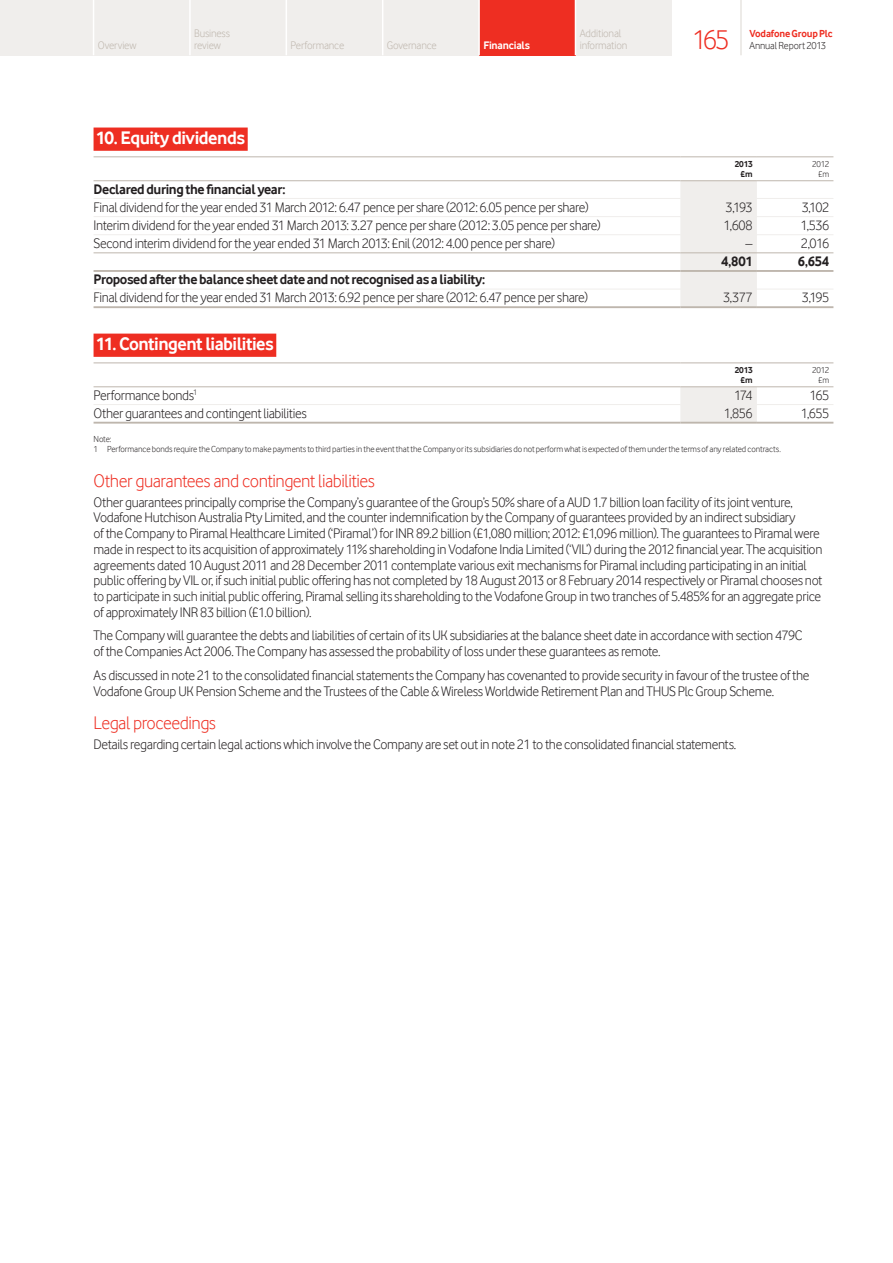
<style>
.page{position:relative;width:893px;height:1263px;background:#fff}
.page>*{position:absolute;margin:0;border:0;box-sizing:border-box;transform-origin:0 0}
.t1{font:28.5px "Vodafone Lt";color:#ee2e22}
.t2{font:18.75px "Vodafone Lt";letter-spacing:-.025em;color:#ee2e22}
.t3{font:700 18.75px "Vodafone Rg";letter-spacing:-.025em;color:#fff}
.t4{font:14.25px/15.8px "Vodafone Lt";letter-spacing:-.025em;color:#231f20}
.t5{font:700 14.25px "Vodafone Rg";letter-spacing:-.02em;color:#231f20}
.t6{font:11.25px/12px "Vodafone Lt";letter-spacing:-.015em;color:#beb6ad}
.t7{font:700 11.25px "Vodafone Rg";letter-spacing:-.02em;color:#fff}
.t8{font:700 10.5px "Vodafone Rg";letter-spacing:-.02em;color:#ee2e22}
.t9{font:10.5px "Vodafone Lt";letter-spacing:-.01em;color:#231f20}
.t10{font:9px/10.5px "Vodafone Lt";letter-spacing:-.01em;color:#231f20}
.t11{font:700 9px "Vodafone Rg";letter-spacing:-.02em;color:#231f20}
.s1{font-family:"Vodafone Rg";font-weight:700}
</style>
<div class="page">
<div style="left:94px;top:128px;width:154px;height:23px;background:#ee2e22"></div>
<div style="left:94px;top:334px;width:182px;height:23px;background:#ee2e22"></div>
<div style="left:680px;top:181px;width:77px;height:125px;background:#f0eeec"></div>
<hr style="left:94px;top:198px;width:586px;height:1px;background:#f0eeec">
<hr style="left:680px;top:198px;width:77px;height:1px;background:#f0eeec">
<hr style="left:757px;top:198px;width:76px;height:1px;background:#f0eeec">
<hr style="left:94px;top:216px;width:586px;height:1px;background:#f0eeec">
<hr style="left:680px;top:216px;width:77px;height:1px;background:#f0eeec">
<hr style="left:757px;top:216px;width:76px;height:1px;background:#f0eeec">
<hr style="left:94px;top:234px;width:586px;height:1px;background:#f0eeec">
<hr style="left:680px;top:234px;width:77px;height:1px;background:#f0eeec">
<hr style="left:757px;top:234px;width:76px;height:1px;background:#f0eeec">
<hr style="left:94px;top:289px;width:586px;height:1px;background:#f0eeec">
<hr style="left:680px;top:289px;width:77px;height:1px;background:#f0eeec">
<hr style="left:757px;top:289px;width:76px;height:1px;background:#f0eeec">
<hr style="left:94px;top:156px;width:586px;height:1px;background:#beb6ad">
<hr style="left:680px;top:156px;width:77px;height:1px;background:#beb6ad">
<hr style="left:757px;top:156px;width:76px;height:1px;background:#beb6ad">
<hr style="left:94px;top:180px;width:586px;height:1px;background:#beb6ad">
<hr style="left:680px;top:180px;width:77px;height:1px;background:#beb6ad">
<hr style="left:757px;top:180px;width:76px;height:1px;background:#beb6ad">
<hr style="left:94px;top:252px;width:586px;height:1px;background:#beb6ad">
<hr style="left:680px;top:252px;width:77px;height:1px;background:#beb6ad">
<hr style="left:757px;top:252px;width:76px;height:1px;background:#beb6ad">
<hr style="left:94px;top:270px;width:586px;height:2px;background:#beb6ad">
<hr style="left:680px;top:270px;width:77px;height:2px;background:#beb6ad">
<hr style="left:757px;top:270px;width:76px;height:2px;background:#beb6ad">
<hr style="left:94px;top:306px;width:586px;height:2px;background:#beb6ad">
<hr style="left:680px;top:306px;width:77px;height:2px;background:#beb6ad">
<hr style="left:757px;top:306px;width:76px;height:2px;background:#beb6ad">
<div style="left:680px;top:387px;width:77px;height:35px;background:#f0eeec"></div>
<hr style="left:94px;top:404px;width:586px;height:1px;background:#f0eeec">
<hr style="left:680px;top:404px;width:77px;height:1px;background:#f0eeec">
<hr style="left:757px;top:404px;width:76px;height:1px;background:#f0eeec">
<hr style="left:94px;top:362px;width:586px;height:1px;background:#beb6ad">
<hr style="left:680px;top:362px;width:77px;height:1px;background:#beb6ad">
<hr style="left:757px;top:362px;width:76px;height:1px;background:#beb6ad">
<hr style="left:94px;top:386px;width:586px;height:1px;background:#beb6ad">
<hr style="left:680px;top:386px;width:77px;height:1px;background:#beb6ad">
<hr style="left:757px;top:386px;width:76px;height:1px;background:#beb6ad">
<hr style="left:94px;top:422px;width:586px;height:2px;background:#beb6ad">
<hr style="left:680px;top:422px;width:77px;height:2px;background:#beb6ad">
<hr style="left:757px;top:422px;width:76px;height:2px;background:#beb6ad">
<hr style="left:741px;top:0;width:1px;height:55px;background:#dcd8d2">
<div style="left:0;top:0;width:672px;height:55px;background:#f0eeec"></div>
<div style="left:479px;top:0;width:96px;height:55px;background:#ee2e22"></div>
<hr style="left:189px;top:0;width:2px;height:55px;background:#fff">
<hr style="left:93px;top:0;width:1px;height:55px;background:#fff">
<hr style="left:286px;top:0;width:1px;height:55px;background:#fff">
<hr style="left:382px;top:0;width:1px;height:55px;background:#fff">
<hr style="left:478px;top:0;width:2px;height:55px;background:#fff">
<hr style="left:575px;top:0;width:1px;height:55px;background:#fff">
<p class="t6" style="left:194px;top:27px;width:37px">Business review</p>
<p class="t6" style="left:291px;top:39px;width:55px">Performance</p>
<p class="t6" style="left:387px;top:39px;width:51px">Governance</p>
<p class="t7" style="left:483px;top:39px;width:48px">Financials</p>
<p class="t6" style="left:580px;top:27px;width:49px">Additional information</p>
<p class="t1" style="left:692px;top:23px;width:39px">165</p>
<p class="t8" style="left:749px;top:27px;width:85px">Vodafone Group Plc</p>
<p class="t6" style="left:98px;top:39px;width:40px">Overview</p>
<p class="t9" style="left:749px;top:39px;width:78px">Annual Report 2013</p>
<p class="t3" style="left:96px;top:127px;width:151px">10. Equity dividends</p>
<p class="t4" style="left:94px;top:180px;width:497px;line-height:18.1px"><span class="s1">Declared during the financial year:<br></span>Final dividend for the year ended 31 March 2012: 6.47 pence per share (2012: 6.05 pence per share)</p>
<p class="t11" style="left:735px;top:158px;width:19px">2013</p>
<p class="t10" style="left:812px;top:158px;width:19px">2012</p>
<p class="t11" style="left:741px;top:169px;width:14px">£m</p>
<p class="t10" style="left:818px;top:169px;width:13px">£m</p>
<p class="t4" style="left:726px;top:199px;width:29px">3,193</p>
<p class="t4" style="left:802px;top:199px;width:29px">3,102</p>
<p class="t4" style="left:94px;top:217px;width:509px">Interim dividend for the year ended 31 March 2013: 3.27 pence per share (2012: 3.05 pence per share)</p>
<p class="t4" style="left:724px;top:217px;width:31px">1,608</p>
<p class="t4" style="left:800px;top:217px;width:30px">1,536</p>
<p class="t4" style="left:94px;top:235px;width:463px">Second interim dividend for the year ended 31 March 2013: £nil (2012: 4.00 pence per share)</p>
<p class="t4" style="left:745px;top:235px;width:9px">–</p>
<p class="t4" style="left:801px;top:235px;width:30px">2,016</p>
<p class="t5" style="left:721px;top:253px;width:33px">4,801</p>
<p class="t5" style="left:798px;top:253px;width:33px">6,654</p>
<p class="t4" style="left:94px;top:270px;width:496px;line-height:18.1px"><span class="s1">Proposed after the balance sheet date and not recognised as a liability:<br></span>Final dividend for the year ended 31 March 2013: 6.92 pence per share (2012: 6.47 pence per share)</p>
<p class="t4" style="left:723px;top:290px;width:31px">3,377</p>
<p class="t4" style="left:802px;top:290px;width:29px">3,195</p>
<p class="t3" style="left:96px;top:333px;width:179px">11. Contingent liabilities</p>
<p class="t11" style="left:735px;top:364px;width:19px">2013</p>
<p class="t10" style="left:812px;top:364px;width:19px">2012</p>
<p class="t11" style="left:741px;top:375px;width:14px">£m</p>
<p class="t10" style="left:818px;top:375px;width:13px">£m</p>
<p class="t4" style="left:94px;top:387px;width:105px">Performance bonds<sup>1</sup></p>
<p class="t4" style="left:734px;top:387px;width:20px">174</p>
<p class="t4" style="left:809px;top:387px;width:21px">165</p>
<p class="t4" style="left:94px;top:405px;width:215px">Other guarantees and contingent liabilities</p>
<p class="t4" style="left:724px;top:405px;width:30px">1,856</p>
<p class="t4" style="left:801px;top:405px;width:30px">1,655</p>
<p class="t10" style="left:94px;top:434px;width:689px">Note:<br>1 Performance bonds require the Company to make payments to third parties in the event that the Company or its subsidiaries do not perform what is expected of them under the terms of any related contracts.</p>
<p class="t2" style="left:94px;top:470px;width:283px">Other guarantees and contingent liabilities</p>
<p class="t4" style="left:94px;top:494px;width:730px">Other guarantees principally comprise the Company’s guarantee of the Group’s 50% share of a AUD 1.7 billion loan facility of its joint venture, Vodafone Hutchison Australia Pty Limited, and the counter indemnification by the Company of guarantees provided by an indirect subsidiary<br>of the Company to Piramal Healthcare Limited (‘Piramal’) for INR 89.2 billion (£1,080 million; 2012: £1,096 million). The guarantees to Piramal were made in respect to its acquisition of approximately 11% shareholding in Vodafone India Limited (‘VIL’) during the 2012 financial year. The acquisition agreements dated 10 August 2011 and 28 December 2011 contemplate various exit mechanisms for Piramal including participating in an initial public offering by VIL or, if such initial public offering has not completed by 18 August 2013 or 8 February 2014 respectively or Piramal chooses not to participate in such initial public offering, Piramal selling its shareholding to the Vodafone Group in two tranches of 5.485% for an aggregate price of approximately INR 83 billion (£1.0 billion).</p>
<p class="t4" style="left:94px;top:628px;width:710px">The Company will guarantee the debts and liabilities of certain of its UK subsidiaries at the balance sheet date in accordance with section 479C of the Companies Act 2006. The Company has assessed the probability of loss under these guarantees as remote.</p>
<p class="t4" style="left:94px;top:667px;width:717px">As discussed in note 21 to the consolidated financial statements the Company has covenanted to provide security in favour of the trustee of the<br>Vodafone Group UK Pension Scheme and the Trustees of the Cable &amp; Wireless Worldwide Retirement Plan and THUS Plc Group Scheme.</p>
<p class="t2" style="left:94px;top:712px;width:124px">Legal proceedings</p>
<p class="t4" style="left:94px;top:736px;width:644px">Details regarding certain legal actions which involve the Company are set out in note 21 to the consolidated financial statements.</p>
</div>
